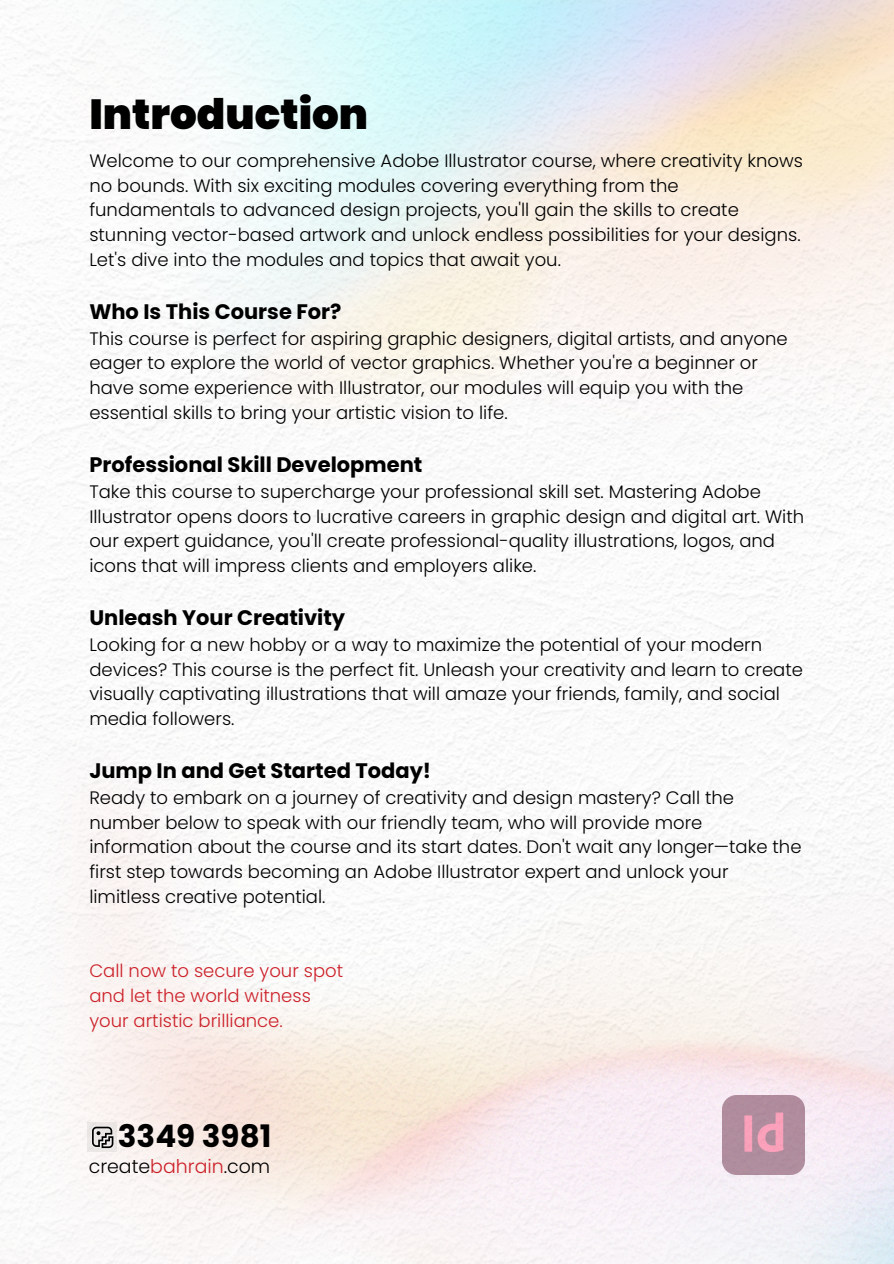
<style>
.page{position:relative;width:894px;height:1264px;background:#fff}
.page>*{position:absolute;margin:0;border:0;box-sizing:border-box;transform-origin:0 0}
.t1{font:900 42px "Poppins";color:#000}
.t2{font:700 30.9px "Poppins";color:#000}
.t3{font:700 21px "Poppins";color:#000}
.t4{font:300 18.9px "Poppins";color:#000}
.t5{font:300 18px/24.8px "Poppins";color:#000}
.t6{font:300 18px "Poppins";color:#cc2129}
.s1{color:#cc2129}
</style>
<div class="page">
<div style="left:87px;top:1122px;width:30px;height:29px;background:#ebe6e5"></div>
<svg style="left:92px;top:1126px;width:22px;height:23px"></svg>
<img style="left:722px;top:1095px;width:82px;height:79px">
<p class="t1" style="left:89px;top:85px;width:280px">Introduction</p>
<h1 class="t5" style="left:89px;top:148px;width:714px">Welcome to our comprehensive Adobe Illustrator course, where creativity knows no bounds. With six exciting modules covering everything from the fundamentals to advanced design projects, you'll gain the skills to create stunning vector-based artwork and unlock endless possibilities for your designs.<br>Let's dive into the modules and topics that await you.</h1>
<p class="t3" style="left:89px;top:297px;width:254px">Who Is This Course For?</p>
<p class="t5" style="left:89px;top:326px;width:699px">This course is perfect for aspiring graphic designers, digital artists, and anyone eager to explore the world of vector graphics. Whether you're a beginner or have some experience with Illustrator, our modules will equip you with the essential skills to bring your artistic vision to life.</p>
<p class="t3" style="left:89px;top:450px;width:334px">Professional Skill Development</p>
<p class="t5" style="left:89px;top:479px;width:716px">Take this course to supercharge your professional skill set. Mastering Adobe Illustrator opens doors to lucrative careers in graphic design and digital art. With our expert guidance, you'll create professional-quality illustrations, logos, and icons that will impress clients and employers alike.</p>
<p class="t3" style="left:89px;top:603px;width:257px">Unleash Your Creativity</p>
<p class="t5" style="left:89px;top:632px;width:715px">Looking for a new hobby or a way to maximize the potential of your modern devices? This course is the perfect fit. Unleash your creativity and learn to create visually captivating illustrations that will amaze your friends, family, and social media followers.</p>
<p class="t3" style="left:89px;top:756px;width:343px">Jump In and Get Started Today!</p>
<p class="t5" style="left:89px;top:785px;width:713px">Ready to embark on a journey of creativity and design mastery? Call the number below to speak with our friendly team, who will provide more information about the course and its start dates. Don't wait any longer—take the first step towards becoming an Adobe Illustrator expert and unlock your limitless creative potential.</p>
<p class="t6" style="left:89px;top:958px;width:255px">Call now to secure your spot</p>
<p class="t6" style="left:89px;top:983px;width:223px">and let the world witness</p>
<p class="t6" style="left:89px;top:1007px;width:195px">your artistic brilliance.</p>
<h2 class="t2" style="left:118px;top:1114px;width:155px">3349 3981</h2>
<p class="t4" style="left:89px;top:1152px;width:183px">create<span class="s1">bahrain</span>.com</p>
</div>
